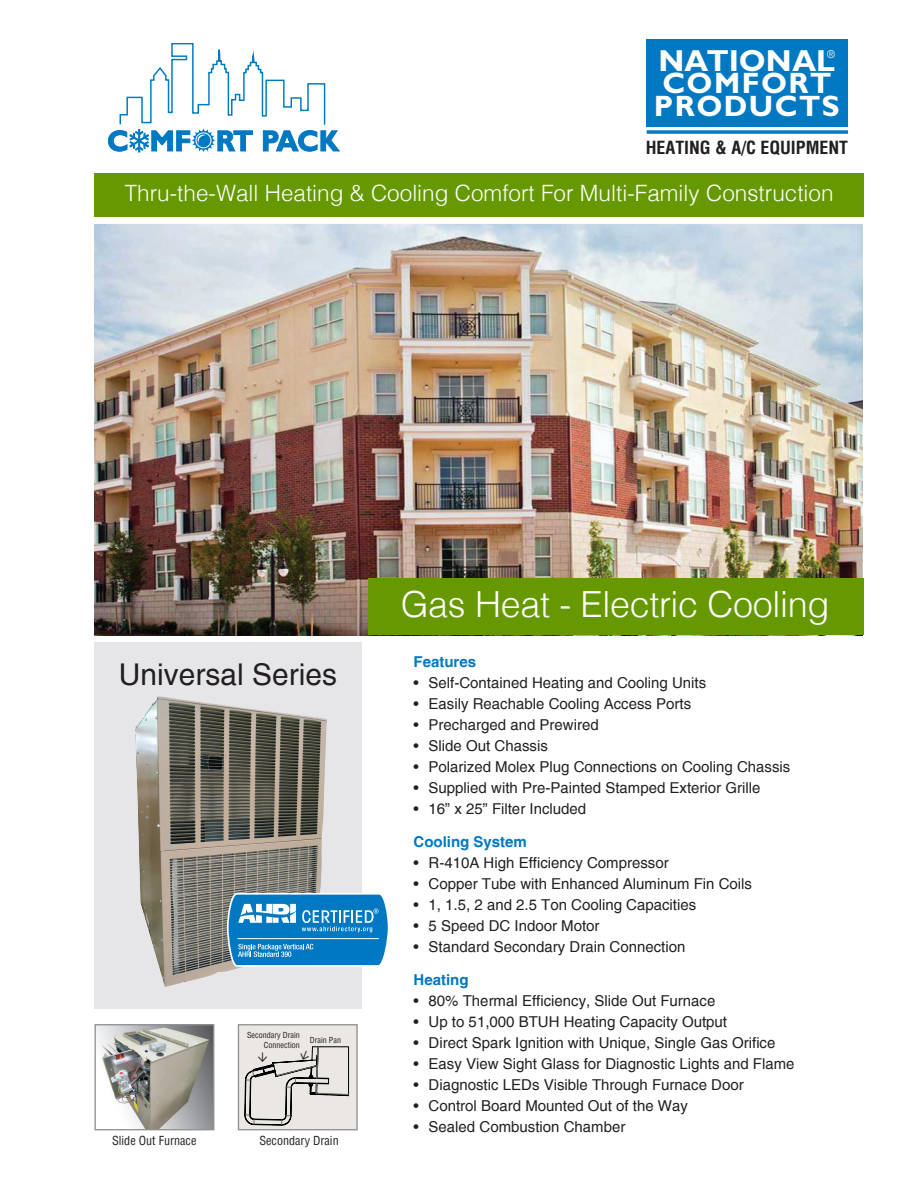
<style>
.page{position:relative;width:918px;height:1188px;background:#fff}
.page>*{position:absolute;margin:0;border:0;box-sizing:border-box;transform-origin:0 0}
.t1{font:300 36px "Helvetica";letter-spacing:-.01em;color:#fff}
.t2{font:700 30.6px "Gill Sans";color:#fff}
.t3{font:30px "Helvetica";color:#231f20}
.t4{font:700 29.55px/22.6px "Gill Sans";letter-spacing:.05em;color:#fff}
.t5{font:300 27.6px "Helvetica";letter-spacing:-.05em;color:#fff}
.t6{font:300 22.5px "Helvetica";color:#fff}
.t7{font:700 condensed 17.7px "Helvetica";color:#231f20}
.t8{font:15px "Helvetica";color:#231f20}
.t9{font:700 15px "Helvetica";color:#0079c2}
.t10{font:condensed 12.15px "Helvetica";color:#231f20}
.t11{font:condensed 10.5px "Helvetica";color:#fff;scale:.94 1}
.t12{font:condensed 8.1px "Helvetica";color:#231f20}
</style>
<div class="page">
<svg style="left:647px;top:130px;width:201px;height:4px"></svg>
<div style="left:647px;top:39px;width:201px;height:87px;background:#0079c2"></div>
<svg style="left:108px;top:43px;width:232px;height:110px"></svg>
<img style="left:95px;top:224px;width:768px;height:411px">
<div style="left:94px;top:173px;width:770px;height:44px;background:#690"></div>
<div style="left:94px;top:642px;width:268px;height:367px;background:#e6e6e8"></div>
<div style="left:368px;top:578px;width:496px;height:57px;background:#690"></div>
<img style="left:97px;top:1026px;width:115px;height:102px">
<div style="left:95px;top:1024px;width:119px;height:106px;border:1px solid #919295"></div>
<div style="left:238px;top:1025px;width:119px;height:105px;background:#ebe7e2"></div>
<div style="left:238px;top:1024px;width:120px;height:106px;border:1px solid #919295"></div>
<img style="left:135px;top:697px;width:192px;height:290px">
<svg style="left:227px;top:893px;width:161px;height:74px;background:#3594cd"></svg>
<svg style="left:245px;top:1047px;width:104px;height:84px"></svg>
<p class="t2" style="left:659px;top:42px;width:178px">NATIONAL</p>
<p class="t4" style="left:654px;top:72px;width:187px">COMFORT<br>PRODUCTS</p>
<p class="t11" style="left:827px;top:47px;width:10px">®</p>
<p class="t7" style="left:646px;top:136px;width:204px">HEATING &amp; A/C EQUIPMENT</p>
<p class="t6" style="left:125px;top:180px;width:710px">Thru-the-Wall Heating &amp; Cooling Comfort For Multi-Family Construction</p>
<p class="t3" style="left:119px;top:657px;width:220px">Universal Series</p>
<p class="t12" style="left:247px;top:1030px;width:54px">Secondary Drain</p>
<p class="t12" style="left:264px;top:1040px;width:37px">Connection</p>
<p class="t12" style="left:310px;top:1035px;width:33px">Drain Pan</p>
<p class="t10" style="left:112px;top:1133px;width:86px">Slide Out Furnace</p>
<p class="t10" style="left:259px;top:1133px;width:81px">Secondary Drain</p>
<p class="t5" style="left:476px;top:583px;width:302px">Gas Heat - Electric Cooling</p>
<p class="t1" style="left:401px;top:583px;width:430px">Gas Heat - Electric Cooling</p>
<p class="t9" style="left:414px;top:652px;width:64px">Features</p>
<p class="t8" style="left:414px;top:674px;width:294px">• Self-Contained Heating and Cooling Units</p>
<p class="t8" style="left:414px;top:695px;width:279px">• Easily Reachable Cooling Access Ports</p>
<p class="t8" style="left:414px;top:716px;width:187px">• Precharged and Prewired</p>
<p class="t8" style="left:414px;top:737px;width:136px">• Slide Out Chassis</p>
<p class="t8" style="left:414px;top:758px;width:378px">• Polarized Molex Plug Connections on Cooling Chassis</p>
<p class="t8" style="left:414px;top:779px;width:348px">• Supplied with Pre-Painted Stamped Exterior Grille</p>
<p class="t8" style="left:414px;top:800px;width:174px">• 16” x 25” Filter Included</p>
<p class="t9" style="left:414px;top:832px;width:115px">Cooling System</p>
<p class="t8" style="left:414px;top:854px;width:257px">• R-410A High Efficiency Compressor</p>
<p class="t8" style="left:414px;top:875px;width:340px">• Copper Tube with Enhanced Aluminum Fin Coils</p>
<p class="t8" style="left:414px;top:896px;width:284px">• 1, 1.5, 2 and 2.5 Ton Cooling Capacities</p>
<p class="t8" style="left:414px;top:917px;width:187px">• 5 Speed DC Indoor Motor</p>
<p class="t8" style="left:414px;top:938px;width:273px">• Standard Secondary Drain Connection</p>
<p class="t9" style="left:414px;top:970px;width:57px">Heating</p>
<p class="t8" style="left:414px;top:992px;width:303px">• 80% Thermal Efficiency, Slide Out Furnace</p>
<p class="t8" style="left:414px;top:1013px;width:315px">• Up to 51,000 BTUH Heating Capacity Output</p>
<p class="t8" style="left:414px;top:1034px;width:363px">• Direct Spark Ignition with Unique, Single Gas Orifice</p>
<p class="t8" style="left:414px;top:1055px;width:382px">• Easy View Sight Glass for Diagnostic Lights and Flame</p>
<p class="t8" style="left:414px;top:1076px;width:332px">• Diagnostic LEDs Visible Through Furnace Door</p>
<p class="t8" style="left:414px;top:1097px;width:276px">• Control Board Mounted Out of the Way</p>
<p class="t8" style="left:414px;top:1118px;width:213px">• Sealed Combustion Chamber</p>
</div>
